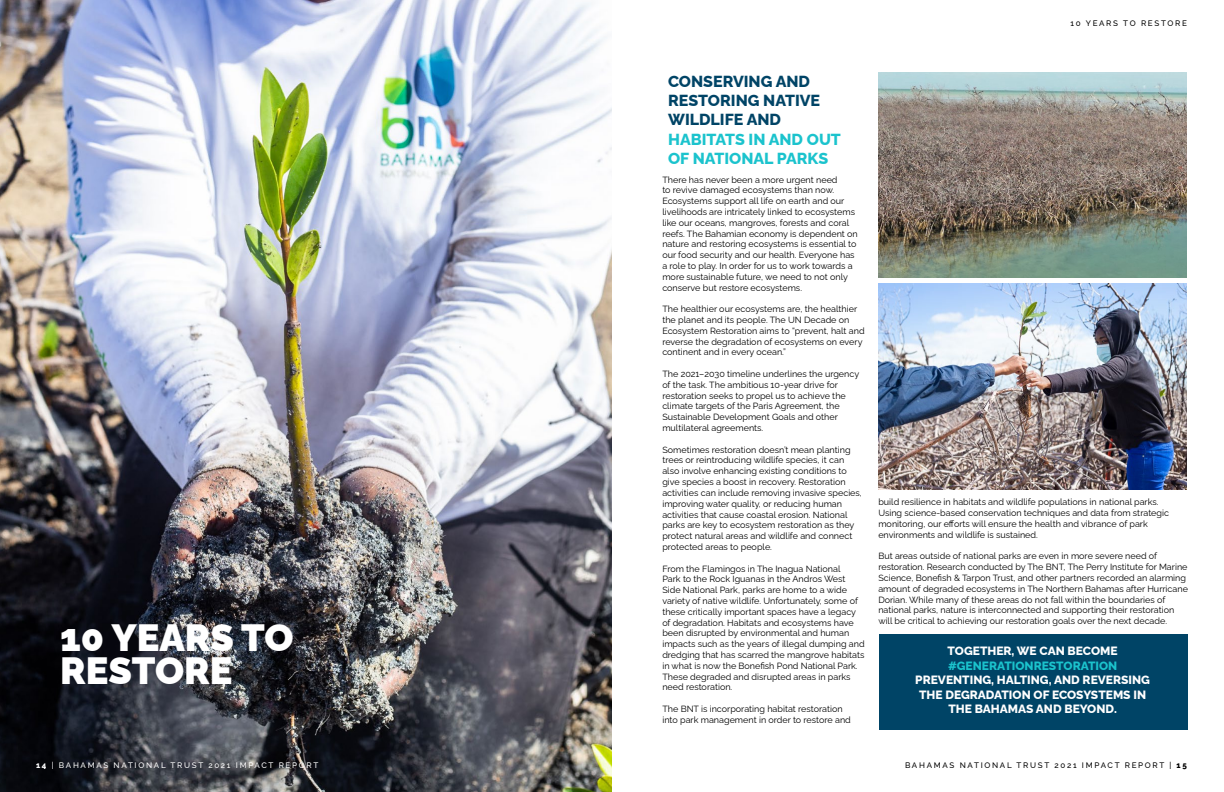
<style>
.page{position:relative;width:1224px;height:792px;background:#fff}
.page>*{position:absolute;margin:0;border:0;box-sizing:border-box;transform-origin:0 0}
.t1{font:900 38px/33px "Raleway";color:#fff}
.t2{font:800 16px/19.2px "Raleway";color:#046}
.t3{font:800 16px/19.2px "Raleway";color:#1bc3cd}
.t4{font:800 12px/14.4px "Raleway";color:#fff;text-align:center}
.t5{font:800 12px "Raleway";color:#1bc3cd}
.t6{font:9px/10.8px "Raleway";color:#000}
.t7{font:500 8px "Raleway";letter-spacing:.21em;color:#000}
.t8{font:500 8px "Raleway";letter-spacing:.21em;color:#fff}
.s1{font-weight:800}
</style>
<div class="page">
<div style="left:879px;top:635px;width:309px;height:95px;background:#046"></div>
<img style="left:878px;top:72px;width:309px;height:206px">
<img style="left:878px;top:284px;width:309px;height:206px">
<img style="left:0;top:0;width:612px;height:792px">
<h1 class="t1" style="left:60px;top:616px;width:235px">10 YEARS TO<br>RESTORE</h1>
<p class="t8" style="left:36px;top:758px;width:284px"><span class="s1">14</span> | BAHAMAS NATIONAL TRUST 2021 IMPACT REPORT</p>
<p class="t7" style="left:1070px;top:16px;width:118px">10 YEARS TO RESTORE</p>
<h2 class="t2" style="left:668px;top:70px;width:154px">CONSERVING AND<br>RESTORING NATIVE<br>WILDLIFE AND</h2>
<h2 class="t3" style="left:668px;top:128px;width:174px">HABITATS IN AND OUT<br>OF NATIONAL PARKS</h2>
<p class="t6" style="left:662px;top:173px;width:197px">There has never been a more urgent need<br>to revive damaged ecosystems than now.<br>Ecosystems support all life on earth and our livelihoods are intricately linked to ecosystems like our oceans, mangroves, forests and coral reefs. The Bahamian economy is dependent on nature and restoring ecosystems is essential to our food security and our health. Everyone has a role to play. In order for us to work towards a more sustainable future, we need to not only conserve but restore ecosystems.</p>
<p class="t6" style="left:662px;top:303px;width:204px">The healthier our ecosystems are, the healthier the planet and its people. The UN Decade on Ecosystem Restoration aims to “prevent, halt and reverse the degradation of ecosystems on every continent and in every ocean.”</p>
<p class="t6" style="left:662px;top:368px;width:198px">The 2021–2030 timeline underlines the urgency of the task. The ambitious 10-year drive for restoration seeks to propel us to achieve the climate targets of the Paris Agreement, the Sustainable Development Goals and other multilateral agreements.</p>
<p class="t6" style="left:662px;top:443px;width:201px">Sometimes restoration doesn’t mean planting trees or reintroducing wildlife species, it can also involve enhancing existing conditions to give species a boost in recovery. Restoration activities can include removing invasive species, improving water quality, or reducing human activities that cause coastal erosion. National parks are key to ecosystem restoration as they protect natural areas and wildlife and connect protected areas to people.</p>
<p class="t6" style="left:662px;top:562px;width:204px">From the Flamingos in The Inagua National<br>Park to the Rock Iguanas in the Andros West Side National Park, parks are home to a wide variety of native wildlife. Unfortunately, some of these critically important spaces have a legacy of degradation. Habitats and ecosystems have been disrupted by environmental and human impacts such as the years of illegal dumping and dredging that has scarred the mangrove habitats in what is now the Bonefish Pond National Park.<br>These degraded and disrupted areas in parks need restoration.</p>
<p class="t6" style="left:662px;top:702px;width:190px">The BNT is incorporating habitat restoration into park management in order to restore and</p>
<p class="t6" style="left:878px;top:496px;width:292px">build resilience in habitats and wildlife populations in national parks.<br>Using science-based conservation techniques and data from strategic monitoring, our efforts will ensure the health and vibrance of park environments and wildlife is sustained.</p>
<p class="t6" style="left:878px;top:550px;width:311px">But areas outside of national parks are even in more severe need of restoration. Research conducted by The BNT, The Perry Institute for Marine Science, Bonefish &amp; Tarpon Trust, and other partners recorded an alarming amount of degraded ecosystems in The Northern Bahamas after Hurricane Dorian. While many of these areas do not fall within the boundaries of national parks, nature is interconnected and supporting their restoration will be critical to achieving our restoration goals over the next decade.</p>
<h3 class="t4" style="left:948px;top:643px;width:172px">TOGETHER, WE CAN BECOME</h3>
<h3 class="t5" style="left:948px;top:656px;width:171px">#GENERATIONRESTORATION</h3>
<h3 class="t4" style="left:915px;top:671px;width:236px">PREVENTING, HALTING, AND REVERSING<br>THE DEGRADATION OF ECOSYSTEMS IN<br>THE BAHAMAS AND BEYOND.</h3>
<p class="t7" style="left:905px;top:758px;width:283px">BAHAMAS NATIONAL TRUST 2021 IMPACT REPORT | <span class="s1">15</span></p>
</div>
